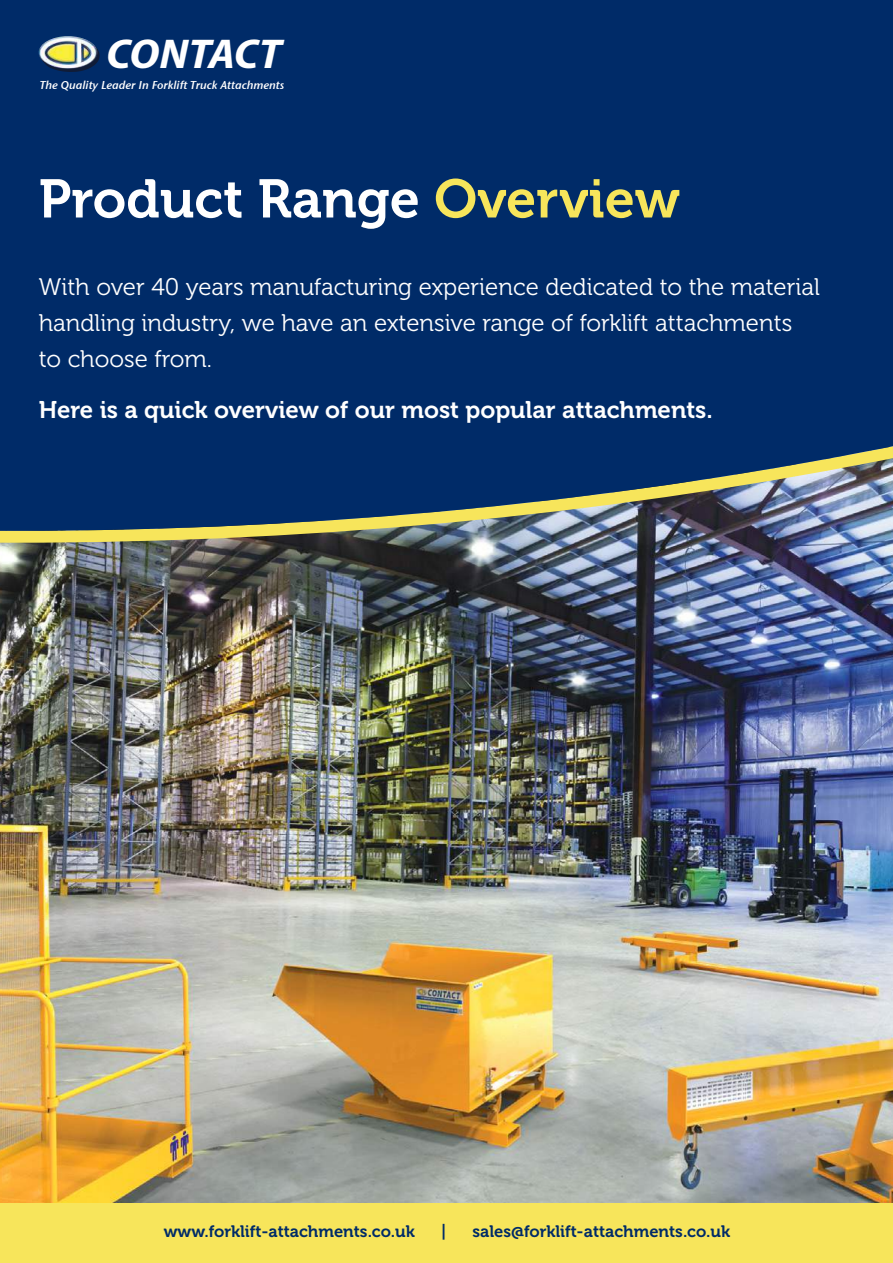
<style>
.page{position:relative;width:893px;height:1263px;background:#fff}
.page>*{position:absolute;margin:0;border:0;box-sizing:border-box;transform-origin:0 0}
.t1{font:54px "Museo 700";color:#fff}
.t2{font:italic 700 semi-condensed 41.85px "Myriad Pro";letter-spacing:-.01em;color:#fff;scale:1.12 1}
.t3{font:24px/36px "Museo 300";color:#fff}
.t4{font:24px "Museo 700";color:#fff}
.t5{font:16.5px "Museo 700";color:#002b68}
.t6{font:11.4px "Stone Sans Sem ITCTT Semi Ita";color:#fff}
.s1{color:#f7e55b}
</style>
<div class="page">
<img style="left:0;top:543px;width:893px;height:660px">
<img style="left:0;top:531px;width:893px;height:12px">
<div style="left:0;top:1203px;width:893px;height:60px;background:#f7e55b"></div>
<div style="left:0;top:0;width:893px;height:426px;background:#002b68"></div>
<svg style="left:54px;top:49px;width:46px;height:23px"></svg>
<img style="left:39px;top:36px;width:58px;height:33px">
<svg style="left:0;top:426px;width:893px;height:105px;background:#28486e"></svg>
<h2 class="t2" style="left:106px;top:31px;width:158px">CONTACT</h2>
<p class="t6" style="left:40px;top:78px;width:246px">The Quality Leader In Forklift Truck Attachments</p>
<h1 class="t1" style="left:39px;top:169px;width:643px">Product Range <span class="s1">Overview</span></h1>
<p class="t3" style="left:39px;top:270px;width:783px">With over 40 years manufacturing experience dedicated to the material handling industry, we have an extensive range of forklift attachments to choose from.</p>
<p class="t4" style="left:39px;top:397px;width:676px">Here is a quick overview of our most popular attachments.</p>
<p class="t5" style="left:164px;top:1222px;width:253px">www.forklift-attachments.co.uk</p>
<p class="t5" style="left:441px;top:1222px;width:7px">|</p>
<p class="t5" style="left:472px;top:1222px;width:259px">sales@forklift-attachments.co.uk</p>
</div>
